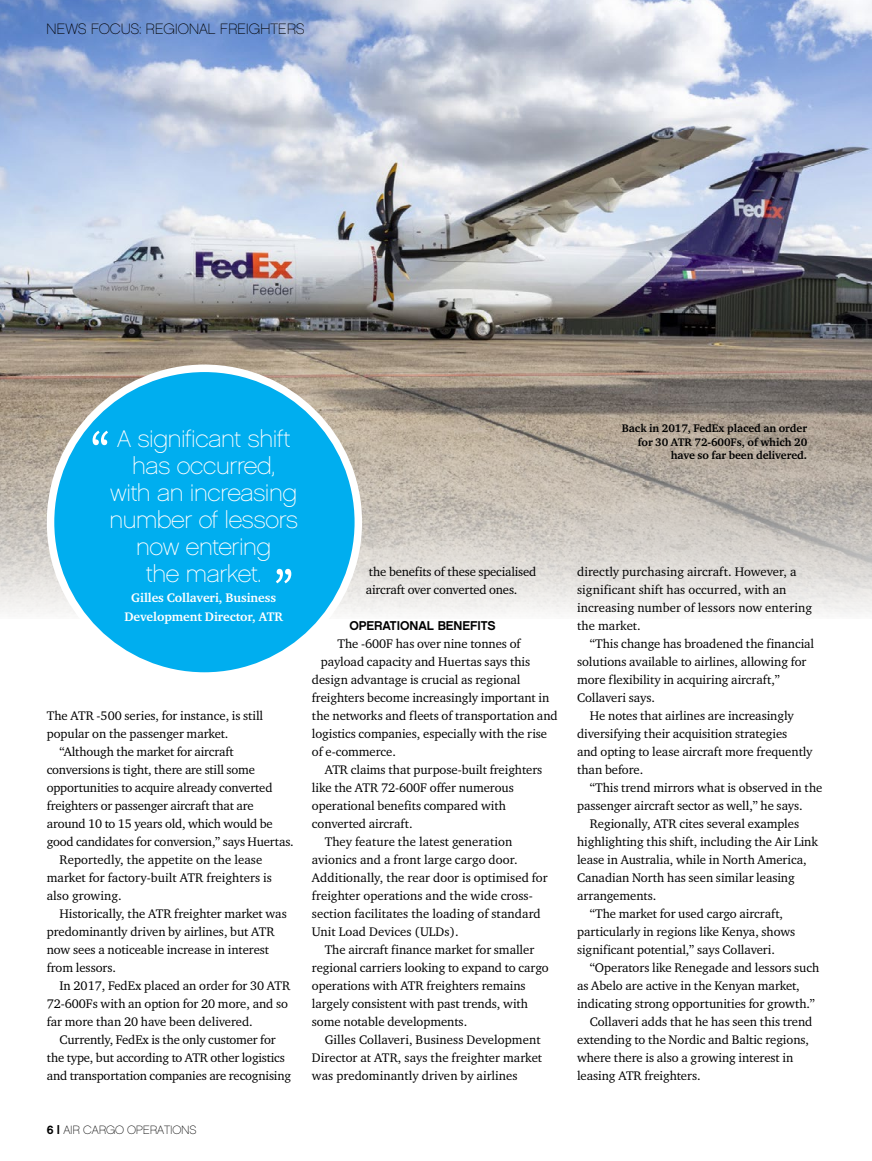
<style>
.page{position:relative;width:872px;height:1161px;background:#fff}
.page>*{position:absolute;margin:0;border:0;box-sizing:border-box;transform-origin:0 0}
.t1{font:24px/27px "Chalet Paris Nineteen Sixty";letter-spacing:-.015em;color:#fff;text-align:center}
.t2{font:15px "Chalet Paris Nineteen Sixty";letter-spacing:-.015em;color:#000}
.t3{font:12.75px/18px "Charter ITC Std";letter-spacing:-.005em;color:#000}
.t4{font:700 12.75px/19.5px "Charter ITC Std";letter-spacing:-.005em;color:#fff;text-align:center}
.t5{font:12.75px "Chalet New York Nineteen Sixty";letter-spacing:-.005em;color:#000}
.t6{font:12px "Chalet Paris Nineteen Sixty";letter-spacing:-.015em;color:#000}
.t7{font:700 11.25px/13.5px "Charter ITC Std";letter-spacing:-.005em;color:#000;text-align:right}
.s1{font-family:"Chalet New York Nineteen Sixty"}
</style>
<div class="page">
<img style="left:0;top:0;width:871px;height:614px">
<div style="left:51px;top:368px;width:307px;height:308px;background:#00aeef;border-radius:50%"></div>
<div style="left:47px;top:364px;width:315px;height:316px;border:8px solid #fff;border-radius:50%"></div>
<svg style="left:276px;top:569px;width:15px;height:14px"></svg>
<svg style="left:93px;top:431px;width:15px;height:14px"></svg>
<p class="t2" style="left:46px;top:20px;width:260px">NEWS FOCUS: REGIONAL FREIGHTERS</p>
<h1 class="t1" style="left:109px;top:425px;width:190px">A significant shift has occurred, with an increasing number of lessors now entering<br>the market.</h1>
<p class="t4" style="left:124px;top:587px;width:160px">Gilles Collaveri, Business<br>Development Director, ATR</p>
<p class="t3" style="left:47px;top:706px;width:218px">The ATR -500 series, for instance, is still</p>
<p class="t3" style="left:47px;top:724px;width:183px">popular on the passenger market.</p>
<p class="t3" style="left:60px;top:742px;width:176px">“Although the market for aircraft</p>
<p class="t3" style="left:47px;top:760px;width:210px">conversions is tight, there are still some</p>
<p class="t3" style="left:47px;top:778px;width:227px">opportunities to acquire already converted</p>
<p class="t3" style="left:47px;top:796px;width:208px">freighters or passenger aircraft that are</p>
<p class="t3" style="left:47px;top:814px;width:227px">around 10 to 15 years old, which would be</p>
<p class="t3" style="left:47px;top:832px;width:248px">good candidates for conversion,” says Huertas.</p>
<p class="t3" style="left:60px;top:850px;width:204px">Reportedly, the appetite on the lease</p>
<p class="t3" style="left:47px;top:868px;width:227px">market for factory-built ATR freighters is</p>
<p class="t3" style="left:47px;top:886px;width:76px">also growing.</p>
<p class="t3" style="left:60px;top:904px;width:229px">Historically, the ATR freighter market was</p>
<p class="t3" style="left:47px;top:922px;width:229px">predominantly driven by airlines, but ATR</p>
<p class="t3" style="left:47px;top:940px;width:224px">now sees a noticeable increase in interest</p>
<p class="t3" style="left:47px;top:958px;width:71px">from lessors.</p>
<p class="t3" style="left:60px;top:976px;width:232px">In 2017, FedEx placed an order for 30 ATR</p>
<p class="t3" style="left:47px;top:995px;width:243px">72-600Fs with an option for 20 more, and so</p>
<p class="t3" style="left:47px;top:1013px;width:207px">far more than 20 have been delivered.</p>
<p class="t3" style="left:60px;top:1031px;width:218px">Currently, FedEx is the only customer for</p>
<p class="t3" style="left:47px;top:1049px;width:239px">the type, but according to ATR other logistics</p>
<p class="t3" style="left:47px;top:1067px;width:246px">and transportation companies are recognising</p>
<p class="t3" style="left:366px;top:563px;width:172px">the benefits of these specialised aircraft over converted ones.</p>
<p class="t5" style="left:349px;top:618px;width:148px">OPERATIONAL BENEFITS</p>
<p class="t3" style="left:337px;top:635px;width:185px">The -600F has over nine tonnes of</p>
<p class="t3" style="left:321px;top:653px;width:211px">payload capacity and Huertas says this</p>
<p class="t3" style="left:312px;top:671px;width:210px">design advantage is crucial as regional</p>
<p class="t3" style="left:312px;top:689px;width:239px">freighters become increasingly important in</p>
<p class="t3" style="left:312px;top:707px;width:247px">the networks and fleets of transportation and</p>
<p class="t3" style="left:312px;top:725px;width:237px">logistics companies, especially with the rise</p>
<p class="t3" style="left:312px;top:743px;width:86px">of e-commerce.</p>
<p class="t3" style="left:325px;top:761px;width:219px">ATR claims that purpose-built freighters</p>
<p class="t3" style="left:312px;top:779px;width:203px">like the ATR 72-600F offer numerous</p>
<p class="t3" style="left:312px;top:797px;width:195px">operational benefits compared with</p>
<p class="t3" style="left:312px;top:815px;width:102px">converted aircraft.</p>
<p class="t3" style="left:325px;top:833px;width:189px">They feature the latest generation</p>
<p class="t3" style="left:312px;top:851px;width:207px">avionics and a front large cargo door.</p>
<p class="t3" style="left:312px;top:869px;width:237px">Additionally, the rear door is optimised for</p>
<p class="t3" style="left:312px;top:887px;width:222px">freighter operations and the wide cross-</p>
<p class="t3" style="left:312px;top:905px;width:230px">section facilitates the loading of standard</p>
<p class="t3" style="left:312px;top:923px;width:148px">Unit Load Devices (ULDs).</p>
<p class="t3" style="left:325px;top:941px;width:211px">The aircraft finance market for smaller</p>
<p class="t3" style="left:312px;top:959px;width:238px">regional carriers looking to expand to cargo</p>
<p class="t3" style="left:312px;top:977px;width:215px">operations with ATR freighters remains</p>
<p class="t3" style="left:312px;top:995px;width:218px">largely consistent with past trends, with</p>
<p class="t3" style="left:312px;top:1013px;width:157px">some notable developments.</p>
<p class="t3" style="left:325px;top:1031px;width:217px">Gilles Collaveri, Business Development</p>
<p class="t3" style="left:312px;top:1049px;width:232px">Director at ATR, says the freighter market</p>
<p class="t3" style="left:312px;top:1067px;width:207px">was predominantly driven by airlines</p>
<p class="t6" style="left:47px;top:1123px;width:151px"><span class="s1">6 |</span> AIR CARGO OPERATIONS</p>
<p class="t7" style="left:622px;top:422px;width:187px">Back in 2017, FedEx placed an order for 30 ATR 72-600Fs, of which 20 have so far been delivered.</p>
<p class="t3" style="left:577px;top:563px;width:237px">directly purchasing aircraft. However, a significant shift has occurred, with an increasing number of lessors now entering the market.</p>
<p class="t3" style="left:590px;top:635px;width:226px">“This change has broadened the financial</p>
<p class="t3" style="left:577px;top:653px;width:231px">solutions available to airlines, allowing for</p>
<p class="t3" style="left:577px;top:671px;width:204px">more flexibility in acquiring aircraft,”</p>
<p class="t3" style="left:577px;top:689px;width:79px">Collaveri says.</p>
<p class="t3" style="left:590px;top:707px;width:205px">He notes that airlines are increasingly</p>
<p class="t3" style="left:577px;top:725px;width:212px">diversifying their acquisition strategies</p>
<p class="t3" style="left:577px;top:743px;width:237px">and opting to lease aircraft more frequently</p>
<p class="t3" style="left:577px;top:761px;width:68px">than before.</p>
<p class="t3" style="left:590px;top:779px;width:234px">“This trend mirrors what is observed in the</p>
<p class="t3" style="left:577px;top:797px;width:227px">passenger aircraft sector as well,” he says.</p>
<p class="t3" style="left:590px;top:815px;width:211px">Regionally, ATR cites several examples</p>
<p class="t3" style="left:577px;top:833px;width:242px">highlighting this shift, including the Air Link</p>
<p class="t3" style="left:577px;top:851px;width:231px">lease in Australia, while in North America,</p>
<p class="t3" style="left:577px;top:869px;width:219px">Canadian North has seen similar leasing</p>
<p class="t3" style="left:577px;top:887px;width:81px">arrangements.</p>
<p class="t3" style="left:590px;top:905px;width:195px">“The market for used cargo aircraft,</p>
<p class="t3" style="left:577px;top:923px;width:220px">particularly in regions like Kenya, shows</p>
<p class="t3" style="left:577px;top:941px;width:199px">significant potential,” says Collaveri.</p>
<p class="t3" style="left:590px;top:959px;width:231px">“Operators like Renegade and lessors such</p>
<p class="t3" style="left:577px;top:977px;width:224px">as Abelo are active in the Kenyan market,</p>
<p class="t3" style="left:577px;top:995px;width:239px">indicating strong opportunities for growth.”</p>
<p class="t3" style="left:590px;top:1013px;width:224px">Collaveri adds that he has seen this trend</p>
<p class="t3" style="left:577px;top:1031px;width:233px">extending to the Nordic and Baltic regions,</p>
<p class="t3" style="left:577px;top:1049px;width:218px">where there is also a growing interest in</p>
<p class="t3" style="left:577px;top:1067px;width:125px">leasing ATR freighters.</p>
</div>
